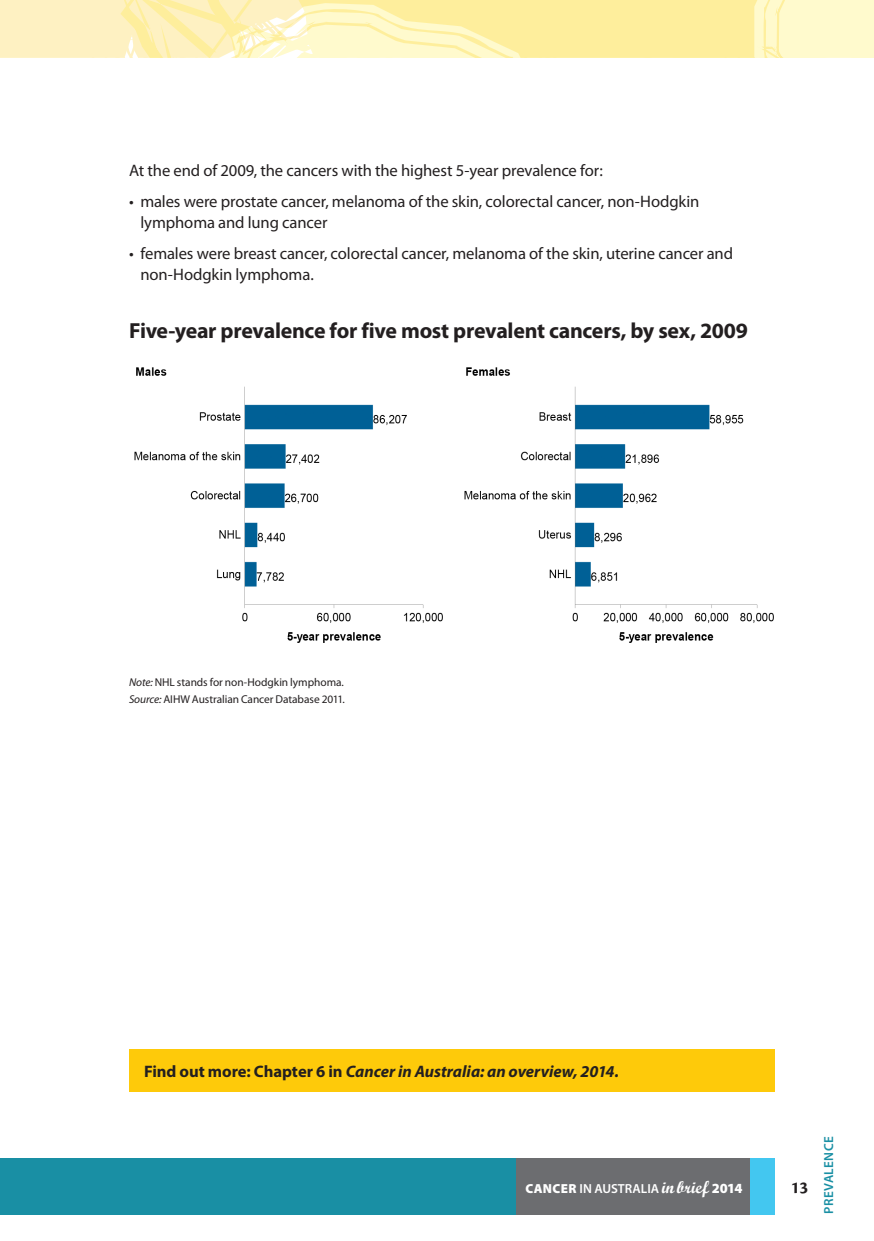
<style>
.page{position:relative;width:874px;height:1241px;background:#fff}
.page>*{position:absolute;margin:0;border:0;box-sizing:border-box;transform-origin:0 0}
._03_Table___Figure_H{font:700 21.88px "Myriad Pro";letter-spacing:-.015em;color:#231f20}
.t1{font:700 17.5px "Cronos Pro";color:#231f20}
._01_AIHW_body_text{font:16.62px/21px "Myriad Pro";letter-spacing:-.005em;color:#231f20}
._01_AIHW_body_text-2{font:italic 700 16.62px "Myriad Pro";color:#231f20}
.t2{font:600 13.12px "Myriad Pro";letter-spacing:-.005em;color:#fff}
._03_Side_navigation{font:600 13.12px "Myriad Pro";letter-spacing:.02em;color:#198fa4}
._02_Notes{font:11.38px "Myriad Pro";letter-spacing:-.005em;color:#231f20}
.s1{font-style:italic}
.s2{font-style:normal}
.s3{font-weight:900}
.s4{font-family:"Script MT Bold";font-weight:400;font-size:17.5px}
.s5{font-weight:900;font-size:14px}
</style>
<div class="page">
<img style="left:134px;top:367px;width:309px;height:276px">
<div style="left:129px;top:1049px;width:645px;height:42px;background:#feca0a"></div>
<img style="left:464px;top:367px;width:310px;height:276px">
<div style="left:0;top:1157px;width:774px;height:57px;background:#198fa4"></div>
<div style="left:516px;top:1157px;width:238px;height:57px;background:#6c6d70"></div>
<div style="left:749px;top:1157px;width:25px;height:57px;background:#43c7f0"></div>
<div style="left:0;top:0;width:26px;height:58px;background:#fef1c2"></div>
<svg style="left:26px;top:0;width:847px;height:58px"></svg>
<p class="_01_AIHW_body_text" style="left:129px;top:160px;width:475px">At the end of 2009, the cancers with the highest 5-year prevalence for:</p>
<p class="_01_AIHW_body_text" style="left:140px;top:191px;width:560px;text-indent:-11px">• males were prostate cancer, melanoma of the skin, colorectal cancer, non-Hodgkin lymphoma and lung cancer</p>
<p class="_01_AIHW_body_text" style="left:140px;top:243px;width:594px;text-indent:-11px">• females were breast cancer, colorectal cancer, melanoma of the skin, uterine cancer and non-Hodgkin lymphoma.</p>
<p class="_03_Table___Figure_H" style="left:129px;top:316px;width:620px">Five-year prevalence for five most prevalent cancers, by sex, 2009</p>
<p class="_02_Notes" style="left:129px;top:675px;width:216px"><span class="s1">Note:</span> NHL stands for non-Hodgkin lymphoma.</p>
<p class="_02_Notes" style="left:129px;top:692px;width:217px"><span class="s1">Source:</span> AIHW Australian Cancer Database 2011.</p>
<p class="_01_AIHW_body_text-2" style="left:144px;top:1060px;width:476px"><span class="s2">Find out more: Chapter 6 in</span> Cancer in Australia: an overview, 2014.</p>
<p class="t2" style="left:525px;top:1179px;width:218px"><span class="s3">CANCER</span> IN AUSTRALIA <span class="s4">in brief</span> <span class="s5">2014</span></p>
<p class="t1" style="left:790px;top:1177px;width:19px">13</p>
<p class="_03_Side_navigation" style="left:820px;top:1213px;width:78px;rotate:-90deg">PREVALENCE</p>
</div>
